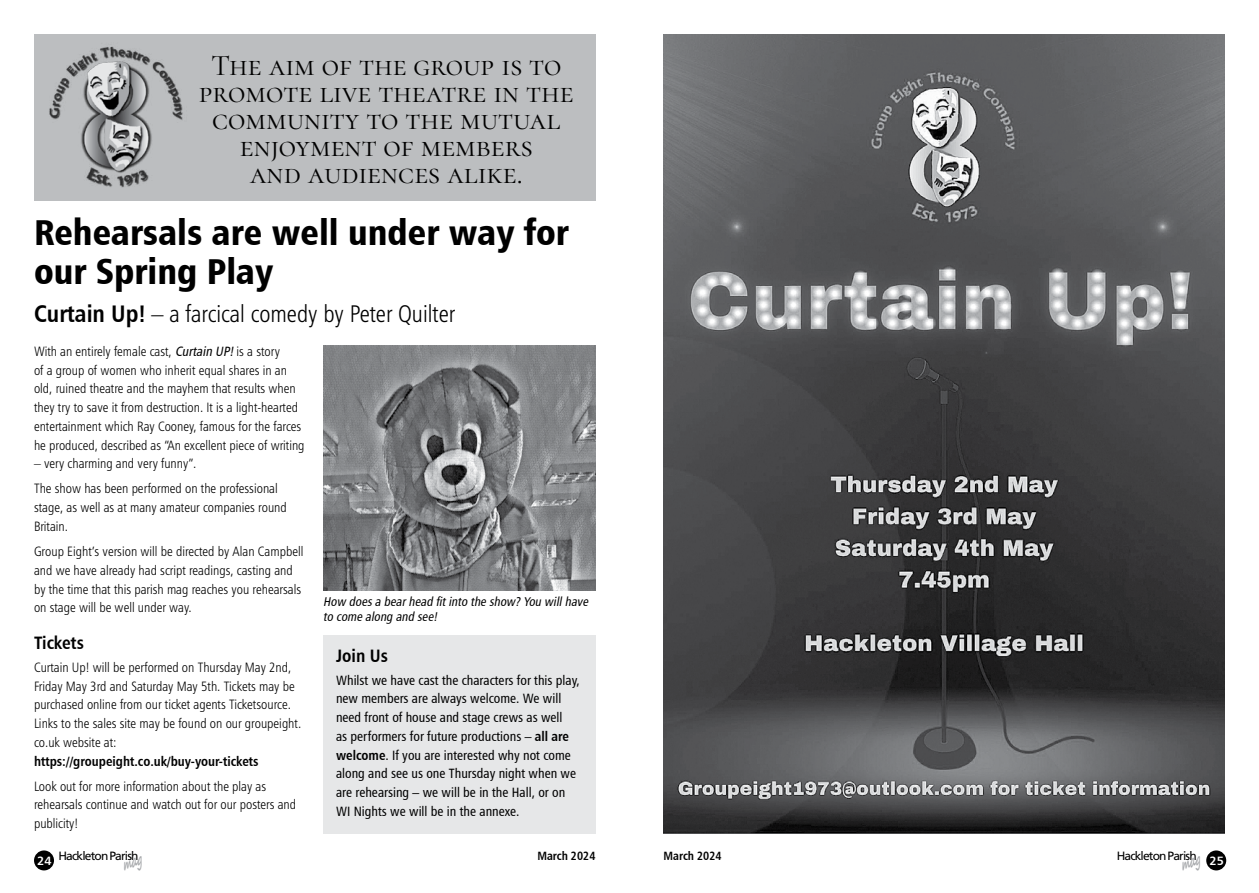
<style>
.page{position:relative;width:1259px;height:893px;background:#fff}
.page>*{position:absolute;margin:0;border:0;box-sizing:border-box;transform-origin:0 0}
.t1{font:36px/39px "Humanist 777 BT Black Condensed B";color:#000}
.t2{font:30px/27px "Cormorant";color:#000;text-align:center}
.t3{font:24px "Humanist 777 BT Light Condensed B";color:#000}
.t4{font:18px "Humanist 777 BT Bold Condensed B";color:#000}
.t5{font:13.5px/18.8px "Humanist 777 BT Light Condensed B";color:#000}
.t6{font:13.5px/18.8px "Humanist 777 BT Roman Condensed B";color:#000}
.t7{font:13.5px "Humanist 777 BT Bold Condensed B";color:#000}
.t8{font:italic 12.75px/15.3px "Humanist 777 BT Roman Condensed B";color:#000}
.t9{font:12px "Frutiger";letter-spacing:-.07em;color:#000}
.t10{font:12px "Humanist 777 BT Bold Condensed B";color:#000}
.t11{font:12px "Humanist 777 BT Bold B";color:#fff}
.s1{font-family:"Humanist 777 BT Bold Condensed B"}
.s2{font-family:"Humanist 777 BT Roman Condensed B";font-style:italic}
</style>
<div class="page">
<div style="left:1206px;top:850px;width:20px;height:20px;background:#000;border-radius:50%"></div>
<div style="left:34px;top:850px;width:20px;height:20px;background:#000;border-radius:50%"></div>
<div style="left:34px;top:34px;width:561px;height:167px;background:#bcbec0"></div>
<img style="left:49px;top:46px;width:134px;height:141px">
<div style="left:323px;top:635px;width:272px;height:198px;background:#e6e7e8"></div>
<img style="left:663px;top:34px;width:562px;height:799px">
<img style="left:323px;top:345px;width:272px;height:245px">
<h2 class="t2" style="left:199px;top:52px;width:376px">The aim of the group is to promote live theatre in the community to the mutual enjoyment of members<br>and audiences alike.</h2>
<h1 class="t1" style="left:34px;top:212px;width:536px">Rehearsals are well under way for our Spring Play</h1>
<h3 class="t3" style="left:34px;top:298px;width:423px"><span class="s1">Curtain Up!</span> – a farcical comedy by Peter Quilter</h3>
<p class="t5" style="left:34px;top:342px;width:272px">With an entirely female cast, <span class="s2">Curtain UP!</span>is a story<br>of a group of women who inherit equal shares in an old, ruined theatre and the mayhem that results when they try to save it from destruction. It is a light-hearted entertainment which Ray Cooney, famous for the farces he produced, described as “An excellent piece of writing</p>
<p class="t5" style="left:34px;top:451px;width:245px;line-height:25px">– very charming and very funny”.<br>The show has been performed on the professional</p>
<p class="t5" style="left:34px;top:498px;width:254px">stage, as well as at many amateur companies round<br>Britain.</p>
<p class="t5" style="left:34px;top:542px;width:271px">Group Eight’s version will be directed by Alan Campbell and we have already had script readings, casting and by the time that this parish mag reaches you rehearsals on stage will be well under way.</p>
<h3 class="t4" style="left:34px;top:631px;width:51px">Tickets</h3>
<p class="t5" style="left:34px;top:658px;width:269px">Curtain Up! will be performed on Thursday May 2nd, Friday May 3rd and Saturday May 5th. Tickets may be purchased online from our ticket agents Ticketsource.<br>Links to the sales site may be found on our groupeight. co.uk website at:</p>
<p class="t7" style="left:34px;top:752px;width:226px">https://groupeight.co.uk/buy-your-tickets</p>
<p class="t5" style="left:34px;top:776px;width:264px">Look out for more information about the play as rehearsals continue and watch out for our posters and publicity!</p>
<p class="t8" style="left:323px;top:594px;width:269px">How doesa bearhead fitinto the show? You willhave to come along and see!</p>
<h3 class="t4" style="left:336px;top:644px;width:54px">Join Us</h3>
<p class="t6" style="left:336px;top:670px;width:245px">Whilst we have cast the characters for this play, new members are always welcome. We will need front of house and stage crews as well<br>as performers for future productions – <span class="s1">all are welcome</span>. If you are interested why not come along and see us one Thursday night when we are rehearsing – we will be in the Hall, or on WI Nights we will be in the annexe.</p>
<p class="t11" style="left:37px;top:853px;width:16px">24</p>
<p class="t9" style="left:58px;top:849px;width:82px">Hackleton Parish</p>
<p class="t10" style="left:537px;top:848px;width:60px">March 2024</p>
<p class="t10" style="left:663px;top:848px;width:60px">March 2024</p>
<p class="t9" style="left:1116px;top:849px;width:82px">Hackleton Parish</p>
<p class="t11" style="left:1209px;top:853px;width:16px">25</p>
</div>
